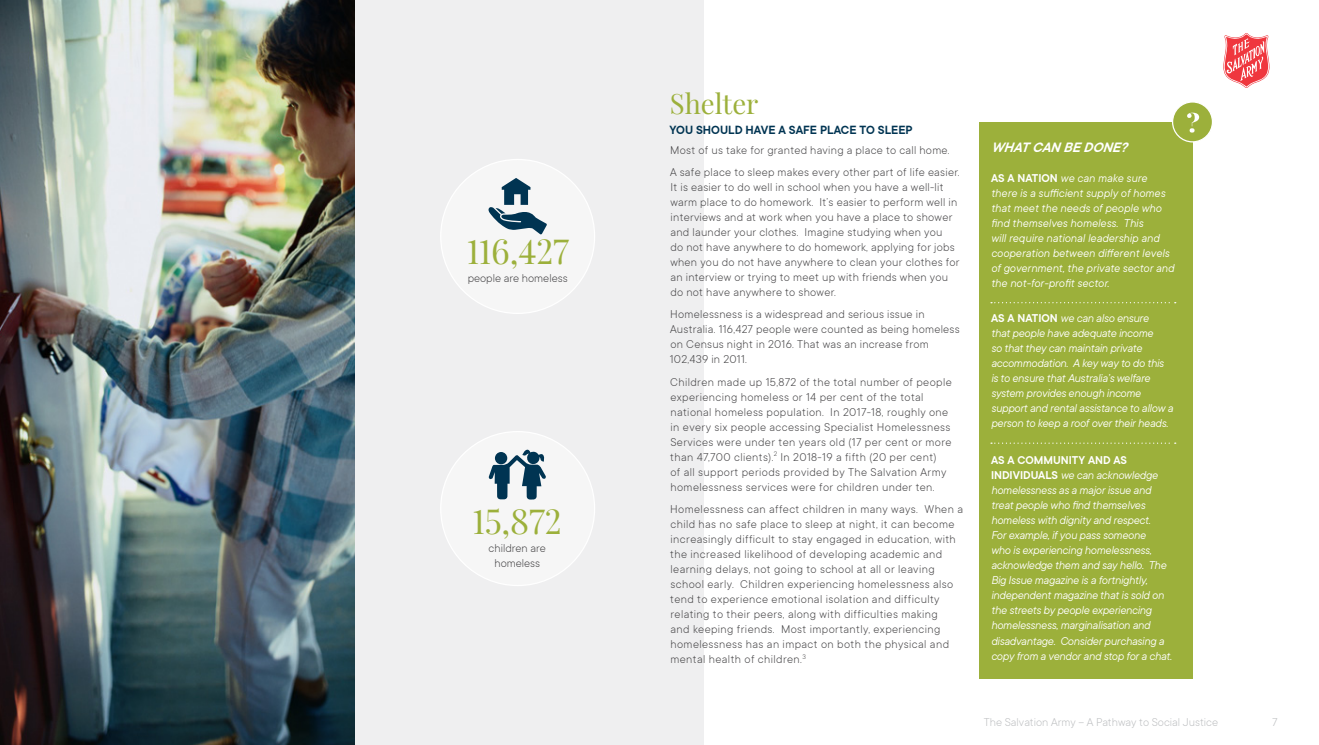
<style>
.page{position:relative;width:1319px;height:745px;background:#fff}
.page>*{position:absolute;margin:0;border:0;box-sizing:border-box;transform-origin:0 0}
.stat_figures{font:33.75px "Playfair Display";letter-spacing:-.005em;color:#9cb03b}
.t1{font:27.5px "Playfair Display";color:#9cb03b}
.t2{font:italic 600 15px "TT Commons";color:#fff}
.t3{font:600 13.12px "TT Commons";color:#003452}
.t4{font:300 12.5px/15px "TT Commons";letter-spacing:.03em;color:#414042}
.t5{font:italic 12.5px/15px "TT Commons";letter-spacing:-.02em;color:#fff}
.t6{font:italic 12.5px/15px "TT Commons";color:#fff}
.t7{font:300 12.5px "TT Commons";color:#bcbec0}
.t8{font:300 12.5px/15px "TT Commons";color:#414042;text-align:center}
.s1{font-weight:600;font-style:normal}
</style>
<div class="page">
<div style="left:978px;top:122px;width:214px;height:556px;background:#9cb03b"></div>
<div style="left:354px;top:0;width:349px;height:744px;background:#efeff0"></div>
<svg style="left:990px;top:442px;width:185px;height:1px"></svg>
<svg style="left:990px;top:302px;width:185px;height:1px"></svg>
<div style="left:1172px;top:102px;width:40px;height:40px;background:#9cb03b;border-radius:50%"></div>
<div style="left:1171px;top:101px;width:41px;height:41px;border:1px solid #fff;border-radius:50%"></div>
<svg style="left:1187px;top:113px;width:11px;height:19px"></svg>
<div style="left:440px;top:159px;width:154px;height:154px;background:#f6f6f6;border-radius:50%"></div>
<svg style="left:488px;top:178px;width:59px;height:56px"></svg>
<div style="left:440px;top:431px;width:154px;height:154px;background:#f6f6f6;border-radius:50%"></div>
<svg style="left:488px;top:449px;width:58px;height:50px"></svg>
<div style="left:495px;top:451px;width:12px;height:13px;background:#003452;border-radius:50%"></div>
<img style="left:0;top:0;width:354px;height:744px">
<svg style="left:1223px;top:33px;width:46px;height:55px"></svg>
<p class="stat_figures" style="left:467px;top:224px;width:103px">116,427</p>
<p class="t8" style="left:467px;top:270px;width:101px">people are homeless</p>
<p class="stat_figures" style="left:473px;top:494px;width:90px">15,872</p>
<p class="t8" style="left:488px;top:539px;width:59px">children are homeless</p>
<h2 class="t1" style="left:669px;top:82px;width:90px">Shelter</h2>
<h2 class="t3" style="left:669px;top:121px;width:245px">YOU SHOULD HAVE A SAFE PLACE TO SLEEP</h2>
<p class="t4" style="left:670px;top:142px;width:281px">Most of us take for granted having a place to call home.</p>
<p class="t4" style="left:670px;top:164px;width:291px">A safe place to sleep makes every other part of life easier.<br>It is easier to do well in school when you have a well-lit warm place to do homework. It’s easier to perform well in interviews and at work when you have a place to shower and launder your clothes. Imagine studying when you<br>do not have anywhere to do homework, applying for jobs when you do not have anywhere to clean your clothes for an interview or trying to meet up with friends when you do not have anywhere to shower.</p>
<p class="t4" style="left:669px;top:306px;width:291px">Homelessness is a widespread and serious issue in Australia. 116,427 people were counted as being homeless on Census night in 2016. That was an increase from 102,439 in 2011.</p>
<p class="t4" style="left:670px;top:373px;width:283px">Children made up 15,872 of the total number of people experiencing homeless or 14 per cent of the total national homeless population. In 2017-18, roughly one in every six people accessing Specialist Homelessness Services were under ten years old (17 per cent or more than 47,700 clients).<sup>2</sup> In 2018-19 a fifth (20 per cent)<br>of all support periods provided by The Salvation Army homelessness services were for children under ten.</p>
<p class="t4" style="left:670px;top:500px;width:294px">Homelessness can affect children in many ways. When a child has no safe place to sleep at night, it can become increasingly difficult to stay engaged in education, with the increased likelihood of developing academic and learning delays, not going to school at all or leaving school early. Children experiencing homelessness also tend to experience emotional isolation and difficulty relating to their peers, along with difficulties making<br>and keeping friends. Most importantly, experiencing homelessness has an impact on both the physical and mental health of children.<sup>3</sup></p>
<h3 class="t2" style="left:990px;top:137px;width:143px">WHATCANBEDONE?</h3>
<h3 class="t6" style="left:990px;top:169px;width:185px"><span class="s1">AS A NATION</span> we can make sure there is a sufficient supply of homes that meet the needs of people who find themselves homeless. This<br>will require national leadership and cooperation between different levels of government, the private sector and the not-for-profit sector.</h3>
<p class="t5" style="left:990px;top:310px;width:183px"><span class="s1">AS A NATION</span> we can also ensure<br>that people have adequate income<br>so that they can maintain private accommodation. A key way to do this is to ensure that Australia’s welfare system provides enough income support and rental assistance to allow a person to keep a roof over their heads.</p>
<p class="t5" style="left:990px;top:452px;width:182px"><span class="s1">AS A COMMUNITY AND AS INDIVIDUALS</span> we can acknowledge homelessness as a major issue and treat people who find themselves homeless with dignity and respect.<br>For example, if you pass someone<br>who is experiencing homelessness, acknowledge them and say hello. The Big Issue magazine is a fortnightly, independent magazine that is sold on the streets by people experiencing homelessness, marginalisation and disadvantage. Consider purchasing a copy from a vendor and stop for a chat.</p>
<p class="t7" style="left:983px;top:714px;width:236px">The Salvation Army – A Pathway to Social Justice</p>
<p class="t7" style="left:1271px;top:714px;width:7px">7</p>
</div>
